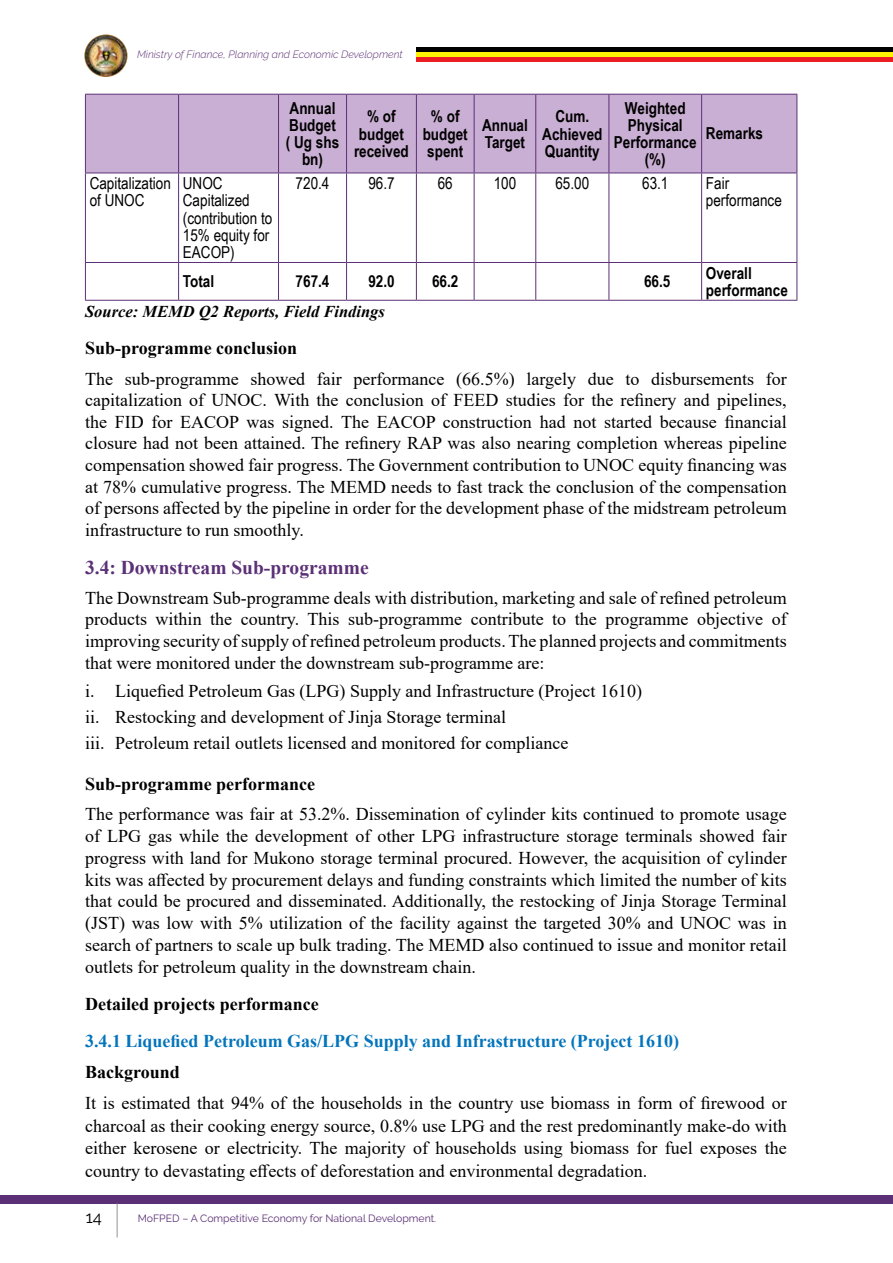
<style>
.page{position:relative;width:893px;height:1263px;background:#fff}
.page>*{position:absolute;margin:0;border:0;box-sizing:border-box;transform-origin:0 0}
.t1{font:700 19.5px "Times New Roman";color:#5b3076}
.t2{font:18px/21.6px "Times New Roman";color:#000;text-align:justify}
.t3{font:700 18px "Times New Roman";color:#000}
.t4{font:700 18px "Times New Roman";color:#0475bc}
.t5{font:700 16.5px/17.2px "Arial Narrow";color:#000;text-align:center}
.t6{font:16.5px/17.2px "Arial Narrow";color:#000}
.t7{font:italic 700 16.5px "Times New Roman";color:#000}
.t8{font:16.5px "Raleway";color:#000}
.t9{font:10.5px "Raleway";color:#5b3076}
.t10{font:italic 300 10.5px "Raleway";color:#5b3076}
</style>
<div class="page">
<div style="left:0;top:1195px;width:893px;height:8px;background:#5b3076"></div>
<hr style="left:117px;top:1203px;width:1px;height:34px;background:#919396">
<div style="left:416px;top:47px;width:477px;height:5px;background:#000"></div>
<div style="left:416px;top:52px;width:477px;height:5px;background:#fff203"></div>
<div style="left:416px;top:57px;width:477px;height:5px;background:#ed1d24"></div>
<div style="left:84px;top:34px;width:44px;height:44px;border:1px solid #fff;border-radius:50%"></div>
<svg style="left:84px;top:34px;width:44px;height:43px"></svg>
<img style="left:85px;top:35px;width:42px;height:41px;border-radius:21px">
<div style="left:86px;top:95px;width:710px;height:78px;background:#caafd4"></div>
<hr style="left:85px;top:94px;width:94px;height:1px;background:#5b3076">
<hr style="left:85px;top:95px;width:1px;height:78px;background:#5b3076">
<hr style="left:179px;top:94px;width:100px;height:1px;background:#5b3076">
<hr style="left:178px;top:95px;width:1px;height:78px;background:#5b3076">
<hr style="left:279px;top:94px;width:68px;height:1px;background:#5b3076">
<hr style="left:278px;top:95px;width:1px;height:78px;background:#5b3076">
<hr style="left:347px;top:94px;width:69px;height:1px;background:#5b3076">
<hr style="left:346px;top:95px;width:1px;height:78px;background:#5b3076">
<hr style="left:416px;top:94px;width:58px;height:1px;background:#5b3076">
<hr style="left:416px;top:95px;width:1px;height:78px;background:#5b3076">
<hr style="left:474px;top:94px;width:62px;height:1px;background:#5b3076">
<hr style="left:474px;top:95px;width:1px;height:78px;background:#5b3076">
<hr style="left:536px;top:94px;width:73px;height:1px;background:#5b3076">
<hr style="left:535px;top:95px;width:1px;height:78px;background:#5b3076">
<hr style="left:609px;top:94px;width:93px;height:1px;background:#5b3076">
<hr style="left:609px;top:95px;width:1px;height:78px;background:#5b3076">
<hr style="left:702px;top:94px;width:95px;height:1px;background:#5b3076">
<hr style="left:701px;top:95px;width:1px;height:78px;background:#5b3076">
<hr style="left:796px;top:95px;width:1px;height:78px;background:#5b3076">
<hr style="left:85px;top:173px;width:94px;height:1px;background:#5b3076">
<hr style="left:85px;top:173px;width:1px;height:89px;background:#5b3076">
<hr style="left:179px;top:173px;width:100px;height:1px;background:#5b3076">
<hr style="left:178px;top:173px;width:1px;height:89px;background:#5b3076">
<hr style="left:279px;top:173px;width:68px;height:1px;background:#5b3076">
<hr style="left:278px;top:173px;width:1px;height:89px;background:#5b3076">
<hr style="left:347px;top:173px;width:69px;height:1px;background:#5b3076">
<hr style="left:346px;top:173px;width:1px;height:89px;background:#5b3076">
<hr style="left:416px;top:173px;width:58px;height:1px;background:#5b3076">
<hr style="left:416px;top:173px;width:1px;height:89px;background:#5b3076">
<hr style="left:474px;top:173px;width:62px;height:1px;background:#5b3076">
<hr style="left:474px;top:173px;width:1px;height:89px;background:#5b3076">
<hr style="left:536px;top:173px;width:73px;height:1px;background:#5b3076">
<hr style="left:535px;top:173px;width:1px;height:89px;background:#5b3076">
<hr style="left:609px;top:173px;width:93px;height:1px;background:#5b3076">
<hr style="left:609px;top:173px;width:1px;height:89px;background:#5b3076">
<hr style="left:702px;top:173px;width:95px;height:1px;background:#5b3076">
<hr style="left:701px;top:173px;width:1px;height:89px;background:#5b3076">
<hr style="left:796px;top:173px;width:1px;height:89px;background:#5b3076">
<hr style="left:85px;top:262px;width:94px;height:1px;background:#5b3076">
<hr style="left:85px;top:263px;width:1px;height:37px;background:#5b3076">
<hr style="left:179px;top:262px;width:100px;height:1px;background:#5b3076">
<hr style="left:178px;top:263px;width:1px;height:37px;background:#5b3076">
<hr style="left:279px;top:262px;width:68px;height:1px;background:#5b3076">
<hr style="left:278px;top:263px;width:1px;height:37px;background:#5b3076">
<hr style="left:347px;top:262px;width:69px;height:1px;background:#5b3076">
<hr style="left:346px;top:263px;width:1px;height:37px;background:#5b3076">
<hr style="left:416px;top:262px;width:58px;height:1px;background:#5b3076">
<hr style="left:416px;top:263px;width:1px;height:37px;background:#5b3076">
<hr style="left:474px;top:262px;width:62px;height:1px;background:#5b3076">
<hr style="left:474px;top:263px;width:1px;height:37px;background:#5b3076">
<hr style="left:536px;top:262px;width:73px;height:1px;background:#5b3076">
<hr style="left:535px;top:263px;width:1px;height:37px;background:#5b3076">
<hr style="left:609px;top:262px;width:93px;height:1px;background:#5b3076">
<hr style="left:609px;top:263px;width:1px;height:37px;background:#5b3076">
<hr style="left:702px;top:262px;width:95px;height:1px;background:#5b3076">
<hr style="left:701px;top:263px;width:1px;height:37px;background:#5b3076">
<hr style="left:796px;top:263px;width:1px;height:37px;background:#5b3076">
<hr style="left:85px;top:300px;width:94px;height:1px;background:#5b3076">
<hr style="left:179px;top:300px;width:100px;height:1px;background:#5b3076">
<hr style="left:279px;top:300px;width:68px;height:1px;background:#5b3076">
<hr style="left:347px;top:300px;width:69px;height:1px;background:#5b3076">
<hr style="left:416px;top:300px;width:58px;height:1px;background:#5b3076">
<hr style="left:474px;top:300px;width:62px;height:1px;background:#5b3076">
<hr style="left:536px;top:300px;width:73px;height:1px;background:#5b3076">
<hr style="left:609px;top:300px;width:93px;height:1px;background:#5b3076">
<hr style="left:702px;top:300px;width:95px;height:1px;background:#5b3076">
<p class="t10" style="left:137px;top:48px;width:267px">Ministry of Finance, Planning and Economic Development</p>
<p class="t5" style="left:286px;top:98px;width:55px">Annual<br>Budget ( Ug shs bn)</p>
<p class="t5" style="left:354px;top:107px;width:56px">% of budget received</p>
<p class="t5" style="left:423px;top:107px;width:47px">% of budget spent</p>
<p class="t5" style="left:482px;top:116px;width:47px;text-align:left">Annual<br>Target</p>
<p class="t5" style="left:542px;top:107px;width:62px">Cum.<br>Achieved<br>Quantity</p>
<p class="t5" style="left:614px;top:98px;width:84px">Weighted<br>Physical<br>Performance (%)</p>
<p class="t5" style="left:706px;top:124px;width:59px">Remarks</p>
<p class="t6" style="left:90px;top:174px;width:83px">Capitalization of UNOC</p>
<p class="t6" style="left:183px;top:174px;width:91px">UNOC<br>Capitalized (contribution to<br>15% equity for<br>EACOP)</p>
<p class="t6" style="left:296px;top:174px;width:35px">720.4</p>
<p class="t6" style="left:368px;top:174px;width:28px">96.7</p>
<p class="t6" style="left:438px;top:174px;width:17px">66</p>
<p class="t6" style="left:494px;top:174px;width:24px">100</p>
<p class="t6" style="left:555px;top:174px;width:35px">65.00</p>
<p class="t6" style="left:642px;top:174px;width:28px">63.1</p>
<p class="t6" style="left:706px;top:174px;width:77px">Fair performance</p>
<p class="t5" style="left:183px;top:272px;width:33px">Total</p>
<p class="t5" style="left:296px;top:272px;width:35px">767.4</p>
<p class="t5" style="left:368px;top:272px;width:28px">92.0</p>
<p class="t5" style="left:432px;top:272px;width:28px">66.2</p>
<p class="t5" style="left:644px;top:272px;width:28px">66.5</p>
<p class="t5" style="left:706px;top:263px;width:83px;text-align:left">Overall performance</p>
<p class="t7" style="left:85px;top:300px;width:301px">Source: MEMD Q2 Reports, Field Findings</p>
<p class="t3" style="left:85px;top:336px;width:214px">Sub-programme conclusion</p>
<p class="t2" style="left:85px;top:367px;width:703px">The sub-programme showed fair performance (66.5%) largely due to disbursements for capitalization of UNOC. With the conclusion of FEED studies for the refinery and pipelines, the FID for EACOP was signed. The EACOP construction had not started because financial closure had not been attained. The refinery RAP was also nearing completion whereas pipeline compensation showed fair progress. The Government contribution to UNOC equity financing was at 78% cumulative progress. The MEMD needs to fast track the conclusion of the compensation of persons affected by the pipeline in order for the development phase of the midstream petroleum infrastructure to run smoothly.</p>
<p class="t1" style="left:85px;top:554px;width:285px">3.4: Downstream Sub-programme</p>
<p class="t2" style="left:85px;top:586px;width:703px">The Downstream Sub-programme deals with distribution, marketing and sale of refined petroleum products within the country. This sub-programme contribute to the programme objective of improving security of supply of refined petroleum products. The planned projects and commitments that were monitored under the downstream sub-programme are:</p>
<p class="t2" style="left:85px;top:678px;width:558px;line-height:25.8px;text-align:left">i. Liquefied Petroleum Gas (LPG) Supply and Infrastructure (Project 1610) ii. Restocking and development of Jinja Storage terminal<br>iii. Petroleum retail outlets licensed and monitored for compliance</p>
<p class="t3" style="left:85px;top:771px;width:232px">Sub-programme performance</p>
<p class="t2" style="left:85px;top:803px;width:703px">The performance was fair at 53.2%. Dissemination of cylinder kits continued to promote usage of LPG gas while the development of other LPG infrastructure storage terminals showed fair progress with land for Mukono storage terminal procured. However, the acquisition of cylinder kits was affected by procurement delays and funding constraints which limited the number of kits that could be procured and disseminated. Additionally, the restocking of Jinja Storage Terminal (JST) was low with 5% utilization of the facility against the targeted 30% and UNOC was in search of partners to scale up bulk trading. The MEMD also continued to issue and monitor retail outlets for petroleum quality in the downstream chain.</p>
<p class="t3" style="left:85px;top:992px;width:235px">Detailed projects performance</p>
<p class="t4" style="left:85px;top:1029px;width:596px">3.4.1 Liquefied Petroleum Gas/LPG Supply and Infrastructure (Project 1610)</p>
<p class="t3" style="left:85px;top:1060px;width:96px">Background</p>
<p class="t2" style="left:85px;top:1091px;width:703px;line-height:22.5px">It is estimated that 94% of the households in the country use biomass in form of firewood or charcoal as their cooking energy source, 0.8% use LPG and the rest predominantly make-do with either kerosene or electricity. The majority of households using biomass for fuel exposes the country to devastating effects of deforestation and environmental degradation.</p>
<p class="t8" style="left:86px;top:1207px;width:18px">14</p>
<p class="t9" style="left:138px;top:1212px;width:300px">MoFPED – A Competitive Economy for National Development.</p>
</div>
